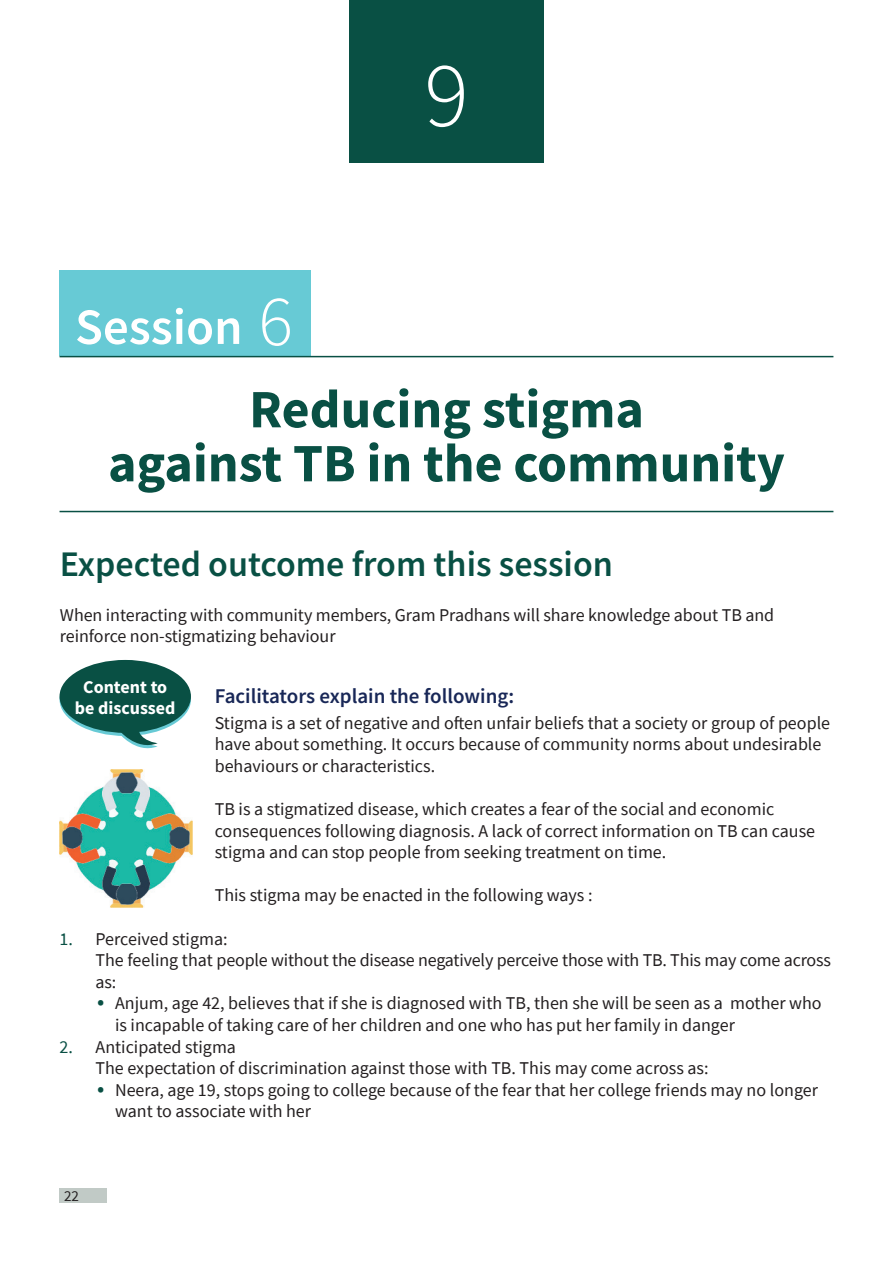
<style>
.page{position:relative;width:893px;height:1263px;background:#fff}
.page>*{position:absolute;margin:0;border:0;box-sizing:border-box;transform-origin:0 0}
.t1{font:300 93px "Source Sans Pro";color:#fff}
.t2{font:700 54px/54px "Source Sans Pro";color:#095044;text-align:center}
.t3{font:600 51px "Source Sans Pro";color:#fff}
.t4{font:600 36px "Source Sans Pro";color:#095044}
.t5{font:600 21px "Source Sans Pro";color:#182757}
.t6{font:18px/21.6px "Source Sans Pro";color:#231f20}
.t7{font:700 18px/21px "Source Sans Pro";color:#fff;text-align:center}
.t8{font:15px "Source Sans Pro";color:#231f20}
.s1{font-weight:300;font-size:72px}
.s2{color:#095044}
.s3{font-size:24px;color:#095044}
</style>
<div class="page">
<div style="left:59px;top:1188px;width:48px;height:15px;background:#c1cac6"></div>
<div style="left:60px;top:270px;width:251px;height:86px;background:#67cad5"></div>
<hr style="left:60px;top:511px;width:773px;height:1px;background:#095044">
<hr style="left:60px;top:356px;width:773px;height:1px;background:#095044">
<div style="left:349px;top:0;width:195px;height:162px;background:#095044"></div>
<svg style="left:60px;top:663px;width:131px;height:73px"></svg>
<div style="left:60px;top:660px;width:131px;height:73px;background:#095044;border-radius:50%"></div>
<svg style="left:118px;top:728px;width:40px;height:21px"></svg>
<img style="left:60px;top:769px;width:133px;height:138px">
<h3 class="t3" style="left:75px;top:293px;width:219px">Session <span class="s1">6</span></h3>
<h1 class="t1" style="left:424px;top:38px;width:46px">9</h1>
<h2 class="t2" style="left:108px;top:382px;width:678px">Reducing stigma<br>against TB in the community</h2>
<h3 class="t4" style="left:60px;top:541px;width:555px">Expected outcome from this session</h3>
<p class="t6" style="left:60px;top:604px;width:716px">When interacting with community members, Gram Pradhans will share knowledge about TB and reinforce non-stigmatizing behaviour</p>
<p class="t7" style="left:75px;top:676px;width:102px">Content to be discussed</p>
<p class="t5" style="left:215px;top:682px;width:301px">Facilitators explain the following:</p>
<p class="t6" style="left:215px;top:712px;width:617px">Stigma is a set of negative and often unfair beliefs that a society or group of people have about something. It occurs because of community norms about undesirable behaviours or characteristics.</p>
<p class="t6" style="left:215px;top:798px;width:602px">TB is a stigmatized disease, which creates a fear of the social and economic consequences following diagnosis. A lack of correct information on TB can cause stigma and can stop people from seeking treatment on time.</p>
<p class="t6" style="left:215px;top:884px;width:379px">This stigma may be enacted in the following ways :</p>
<p class="t6" style="left:96px;top:928px;width:737px;text-indent:-36px"><span class="s2">1.</span> Perceived stigma:<br>The feeling that people without the disease negatively perceive those with TB. This may come across as:</p>
<p class="t6" style="left:115px;top:992px;width:708px;text-indent:-18px"><span class="s3">•</span> Anjum, age 42, believes that if she is diagnosed with TB, then she will be seen as a mother who is incapable of taking care of her children and one who has put her family in danger</p>
<p class="t6" style="left:96px;top:1036px;width:615px;text-indent:-36px"><span class="s2">2.</span> Anticipated stigma<br>The expectation of discrimination against those with TB. This may come across as:</p>
<p class="t6" style="left:115px;top:1079px;width:704px;text-indent:-18px"><span class="s3">•</span> Neera, age 19, stops going to college because of the fear that her college friends may no longer want to associate with her</p>
<p class="t8" style="left:64px;top:1187px;width:16px">22</p>
</div>
